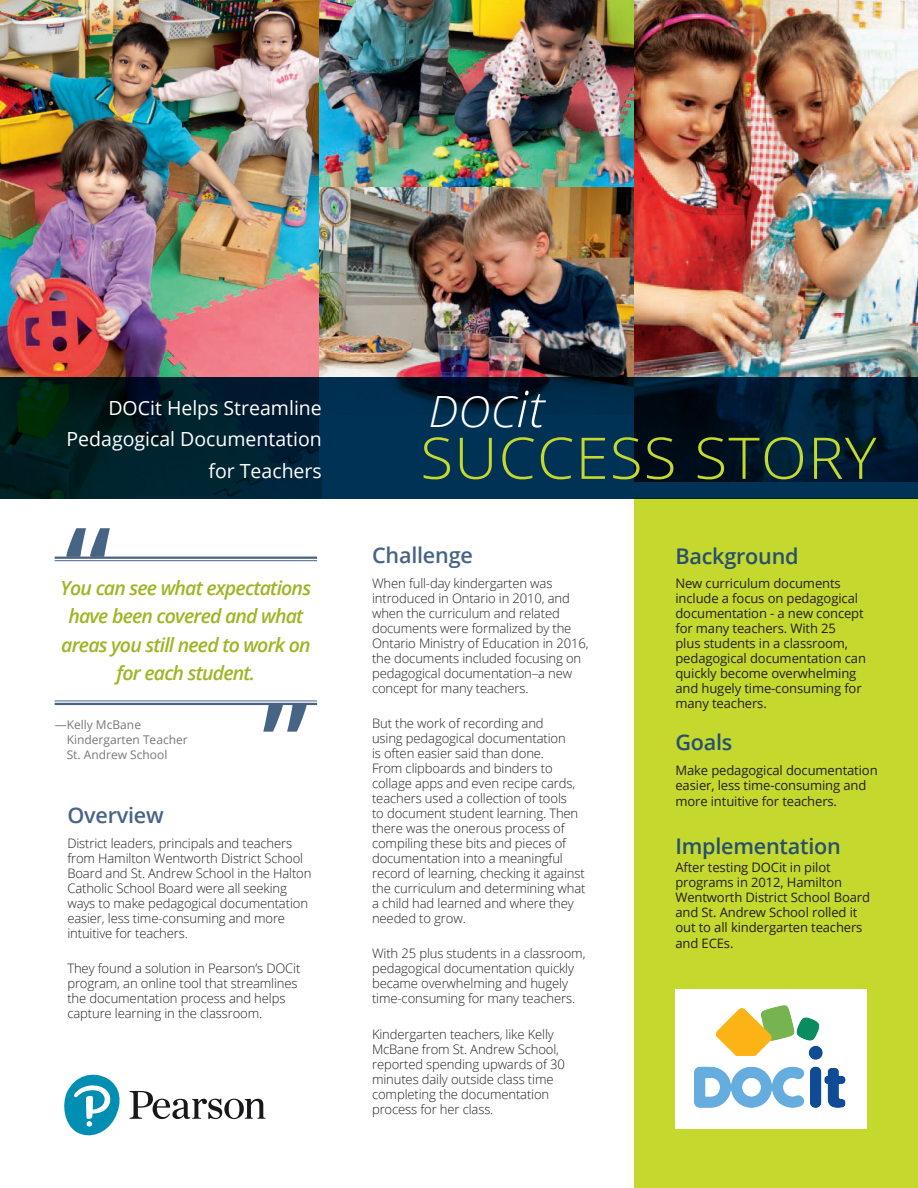
<style>
.page{position:relative;width:918px;height:1188px;background:#fff}
.page>*{position:absolute;margin:0;border:0;box-sizing:border-box;transform-origin:0 0}
.t1{font:600 117px "Open Sans";color:#476485}
.t2{font:300 57.45px "Open Sans";letter-spacing:.02em;color:#c4d82d;scale:1.04 1}
.t3{font:italic 300 43.05px "Open Sans";color:#fff;scale:1.04 1}
.t4{font:600 21.6px "Open Sans";letter-spacing:-.01em;color:#274f71}
.t5{font:600 21.6px "Open Sans";letter-spacing:-.01em;color:#476485}
.t6{font:italic 600 19.5px/28.5px "Open Sans";letter-spacing:-.04em;color:#a0b424;text-align:center}
.t7{font:19.5px/31.7px "Open Sans";color:#fff;text-align:right}
.t8{font:300 13.05px/15px "Open Sans";letter-spacing:-.01em;color:#231f20}
.t9{font:13.05px/15px "Open Sans";letter-spacing:-.01em;color:#231f20}
.t10{font:12px/15px "Open Sans";color:#76787b}
.s1{font-size:50.25px}
</style>
<div class="page">
<img style="left:0;top:0;width:320px;height:377px">
<img style="left:320px;top:187px;width:314px;height:190px">
<img style="left:320px;top:0;width:314px;height:187px">
<img style="left:634px;top:0;width:284px;height:377px">
<div style="left:634px;top:499px;width:284px;height:689px;background:#c4d82d"></div>
<svg style="left:0;top:377px;width:918px;height:122px;background:#002337"></svg>
<hr style="left:55px;top:557px;width:262px;height:2px;background:#476485">
<hr style="left:55px;top:560px;width:262px;height:1px;background:#476485">
<hr style="left:55px;top:701px;width:262px;height:1px;background:#476485">
<hr style="left:55px;top:703px;width:262px;height:2px;background:#476485">
<svg style="left:129px;top:1091px;width:137px;height:28px"></svg>
<svg style="left:64px;top:1074px;width:56px;height:62px"></svg>
<img style="left:675px;top:989px;width:192px;height:140px">
<h3 class="t7" style="left:67px;top:391px;width:257px">DOCit Helps Streamline<br>Pedagogical Documentation for Teachers</h3>
<h1 class="t1" style="left:65px;top:489px;width:48px">“</h1>
<h3 class="t6" style="left:61px;top:573px;width:252px">You can see what expectations have been covered and what areas you still need to work on for each student.</h3>
<p class="t10" style="left:67px;top:717px;width:123px;text-indent:-12px">—Kelly McBane<br>Kindergarten Teacher<br>St. Andrew School</p>
<h1 class="t1" style="left:308px;top:771px;width:48px;rotate:-180deg">“</h1>
<h3 class="t5" style="left:67px;top:801px;width:98px">Overview</h3>
<p class="t8" style="left:67px;top:835px;width:246px">District leaders, principals and teachers from Hamilton Wentworth District School Board and St. Andrew School in the Halton Catholic School Board were all seeking ways to make pedagogical documentation easier, less time-consuming and more intuitive for teachers.</p>
<p class="t8" style="left:67px;top:961px;width:235px">They found a solution in Pearson’s DOCit program, an online tool that streamlines the documentation process and helps capture learning in the classroom.</p>
<h3 class="t3" style="left:429px;top:382px;width:113px">DOC<span class="s1">it</span></h3>
<h2 class="t2" style="left:420px;top:419px;width:440px">SUCCESS STORY</h2>
<h3 class="t5" style="left:372px;top:540px;width:102px">Challenge</h3>
<p class="t8" style="left:372px;top:575px;width:218px">When full-day kindergarten was introduced in Ontario in 2010, and when the curriculum and related documents were formalized by the Ontario Ministry of Education in 2016, the documents included focusing on pedagogical documentation–a new concept for many teachers.</p>
<p class="t8" style="left:372px;top:715px;width:215px">But the work of recording and<br>using pedagogical documentation<br>is often easier said than done.<br>From clipboards and binders to collage apps and even recipe cards, teachers used a collection of tools<br>to document student learning. Then there was the onerous process of compiling these bits and pieces of documentation into a meaningful record of learning, checking it against the curriculum and determining what a child had learned and where they needed to grow.</p>
<p class="t8" style="left:372px;top:946px;width:215px">With 25 plus students in a classroom, pedagogical documentation quickly became overwhelming and hugely time-consuming for many teachers.</p>
<p class="t8" style="left:372px;top:1026px;width:194px">Kindergarten teachers, like Kelly<br>McBane from St. Andrew School, reported spending upwards of 30 minutes daily outside class time completing the documentation process for her class.</p>
<h3 class="t4" style="left:675px;top:541px;width:125px">Background</h3>
<p class="t9" style="left:675px;top:576px;width:192px">New curriculum documents include a focus on pedagogical documentation - a new concept for many teachers. With 25<br>plus students in a classroom, pedagogical documentation can quickly become overwhelming and hugely time-consuming for many teachers.</p>
<h3 class="t4" style="left:675px;top:728px;width:59px">Goals</h3>
<p class="t9" style="left:675px;top:762px;width:204px">Make pedagogical documentation easier, less time-consuming and</p>
<p class="t9" style="left:675px;top:794px;width:163px">more intuitive for teachers.</p>
<h3 class="t4" style="left:675px;top:831px;width:167px">Implementation</h3>
<p class="t9" style="left:675px;top:859px;width:196px">After testing DOCit in pilot programs in 2012, Hamilton<br>Wentworth District School Board and St. Andrew School rolled it out to all kindergarten teachers</p>
<p class="t9" style="left:675px;top:936px;width:60px">and ECEs.</p>
</div>
